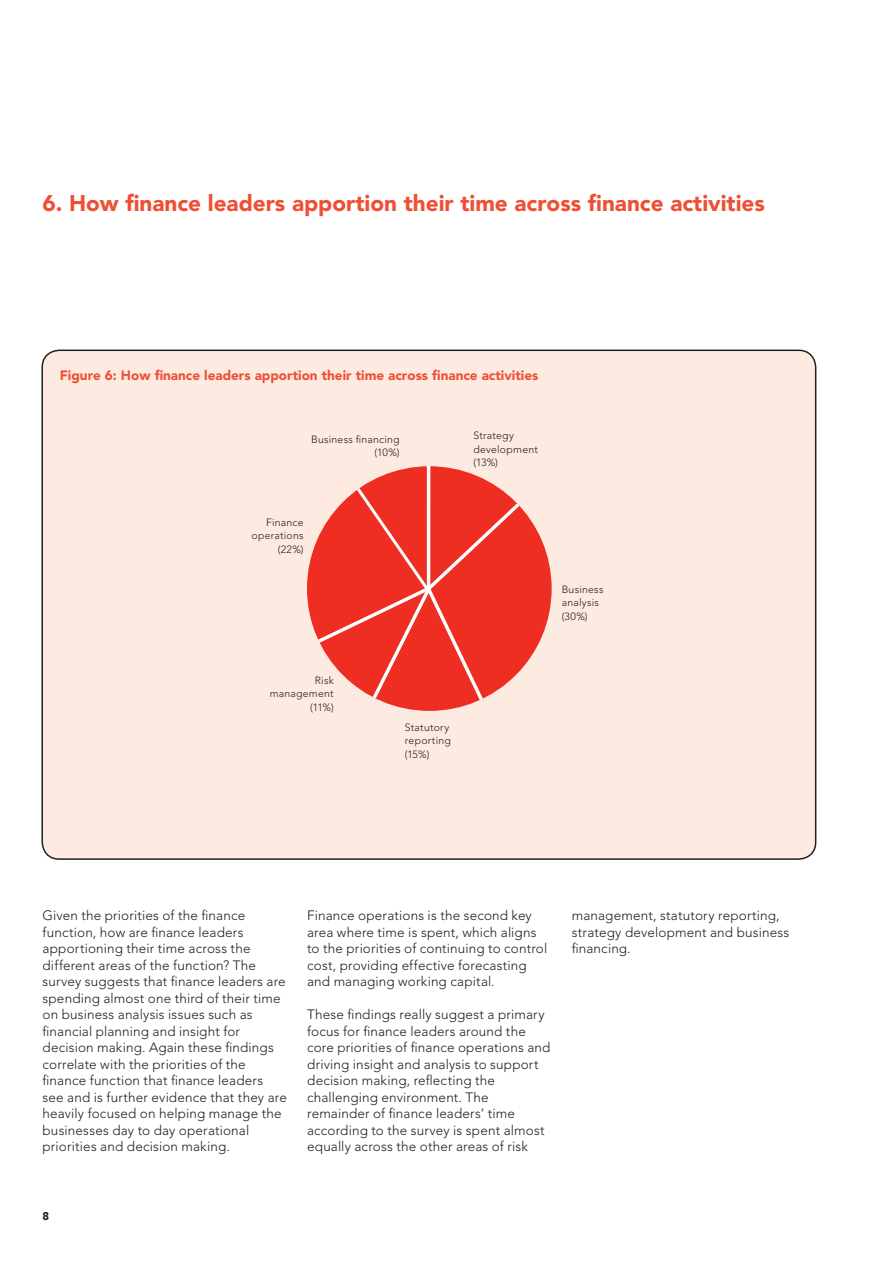
<style>
.page{position:relative;width:893px;height:1263px;background:#fff}
.page>*{position:absolute;margin:0;border:0;box-sizing:border-box;transform-origin:0 0}
.Heading_L1__Chapter{font:900 22.5px "Avenir LT Std";color:#ef4f34}
.body_text{font:300 13.5px/16.5px "Avenir LT Std";letter-spacing:.01em;color:#231f20}
.Heading_L3_figure_ti{font:900 13.5px "Avenir LT Std";color:#ef4f34}
.t1{font:900 11.25px "Avenir LT Std";color:#231f20}
.table_text{font:300 10.5px/13.5px "Avenir LT Std";letter-spacing:.02em;color:#231f20}
</style>
<div class="page">
<div style="left:42px;top:350px;width:774px;height:509px;background:#fdebe2;border-radius:17px"></div>
<div style="left:307px;top:466px;width:245px;height:245px;background:#ee2e22;border-radius:50%"></div>
<hr style="left:427px;top:466px;width:3px;height:123px;background:#fff">
<svg style="left:314px;top:485px;width:209px;height:219px"></svg>
<p class="Heading_L1__Chapter" style="left:43px;top:190px;width:724px">6. How finance leaders apportion their time across finance activities</p>
<p class="Heading_L3_figure_ti" style="left:60px;top:367px;width:480px">Figure 6: How finance leaders apportion their time across finance activities</p>
<p class="table_text" style="left:311px;top:433px;width:90px;text-align:right">Business financing (10%)</p>
<p class="table_text" style="left:251px;top:515px;width:54px;text-align:right">Finance operations (22%)</p>
<p class="table_text" style="left:473px;top:429px;width:66px">Strategy development (13%)</p>
<p class="table_text" style="left:270px;top:674px;width:66px;text-align:right">Risk management (11%)</p>
<p class="table_text" style="left:405px;top:720px;width:47px">Statutory reporting (15%)</p>
<p class="table_text" style="left:562px;top:583px;width:43px">Business analysis (30%)</p>
<p class="body_text" style="left:43px;top:907px;width:246px">Given the priorities of the finance function, how are finance leaders apportioning their time across the different areas of the function? The survey suggests that finance leaders are spending almost one third of their time on business analysis issues such as financial planning and insight for decision making. Again these findings correlate with the priorities of the finance function that finance leaders see and is further evidence that they are heavily focused on helping manage the businesses day to day operational priorities and decision making.</p>
<p class="body_text" style="left:307px;top:907px;width:242px">Finance operations is the second key area where time is spent, which aligns to the priorities of continuing to control cost, providing effective forecasting and managing working capital.</p>
<p class="body_text" style="left:307px;top:1006px;width:245px">These findings really suggest a primary focus for finance leaders around the core priorities of finance operations and driving insight and analysis to support decision making, reflecting the challenging environment. The remainder of finance leaders’ time according to the survey is spent almost equally across the other areas of risk</p>
<p class="body_text" style="left:572px;top:907px;width:219px">management, statutory reporting, strategy development and business financing.</p>
<p class="t1" style="left:43px;top:1210px;width:8px">8</p>
</div>
